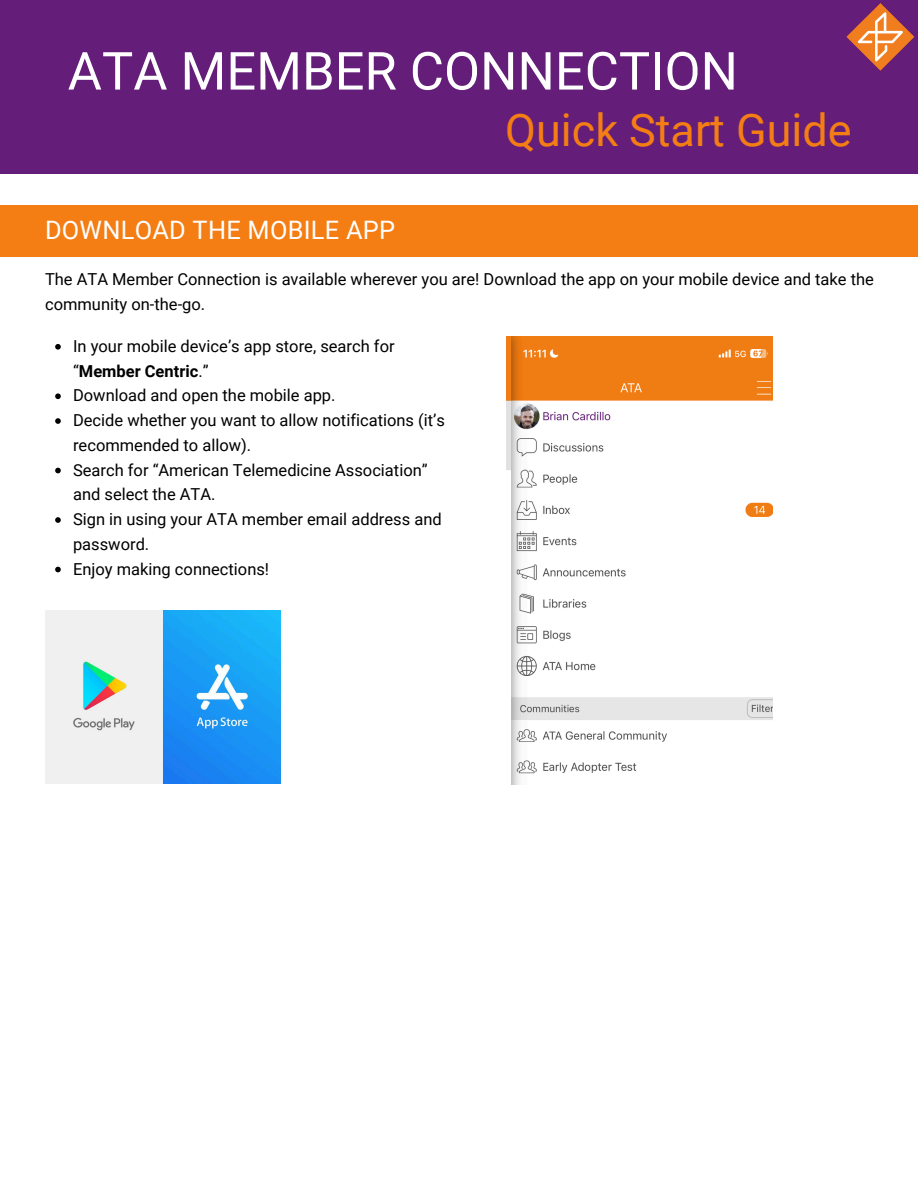
<style>
.page{position:relative;width:918px;height:1188px;background:#fff}
.page>*{position:absolute;margin:0;border:0;box-sizing:border-box;transform-origin:0 0}
.t1{font:52.5px "Roboto";color:#fff}
.t2{font:45px "Roboto";color:#f47e14}
.t3{font:25.35px "Roboto";letter-spacing:.01em;color:#fff}
.t4{font:16.5px/24.8px "Roboto";color:#000}
.s1{font-weight:700}
</style>
<div class="page">
<div style="left:0;top:205px;width:918px;height:52px;background:#f47e14"></div>
<img style="left:507px;top:336px;width:265px;height:448px">
<div style="left:0;top:0;width:918px;height:174px;background:#641e7a"></div>
<img style="left:846px;top:3px;width:69px;height:68px">
<img style="left:45px;top:610px;width:235px;height:174px">
<svg style="left:55px;top:344px;width:6px;height:6px"></svg>
<svg style="left:55px;top:393px;width:6px;height:6px"></svg>
<svg style="left:55px;top:418px;width:6px;height:6px"></svg>
<svg style="left:55px;top:468px;width:6px;height:5px"></svg>
<svg style="left:55px;top:517px;width:6px;height:6px"></svg>
<svg style="left:55px;top:567px;width:6px;height:5px"></svg>
<p class="t1" style="left:68px;top:41px;width:672px">ATA MEMBER CONNECTION</p>
<p class="t2" style="left:505px;top:104px;width:348px">Quick Start Guide</p>
<h3 class="t3" style="left:45px;top:216px;width:352px">DOWNLOAD THE MOBILE APP</h3>
<p class="t4" style="left:45px;top:267px;width:830px">The ATA Member Connection is available wherever you are! Download the app on your mobile device and take the community on-the-go.</p>
<p class="t4" style="left:73px;top:334px;width:323px">In your mobile device’s app store, search for “<span class="s1">Member Centric</span>.”</p>
<p class="t4" style="left:73px;top:383px;width:264px">Download and open the mobile app.</p>
<p class="t4" style="left:73px;top:408px;width:373px">Decide whether you want to allow notifications (it’s recommended to allow).</p>
<p class="t4" style="left:73px;top:458px;width:356px">Search for “American Telemedicine Association” and select the ATA.</p>
<p class="t4" style="left:73px;top:507px;width:370px">Sign in using your ATA member email address and password.</p>
<p class="t4" style="left:73px;top:557px;width:198px">Enjoy making connections!</p>
</div>
